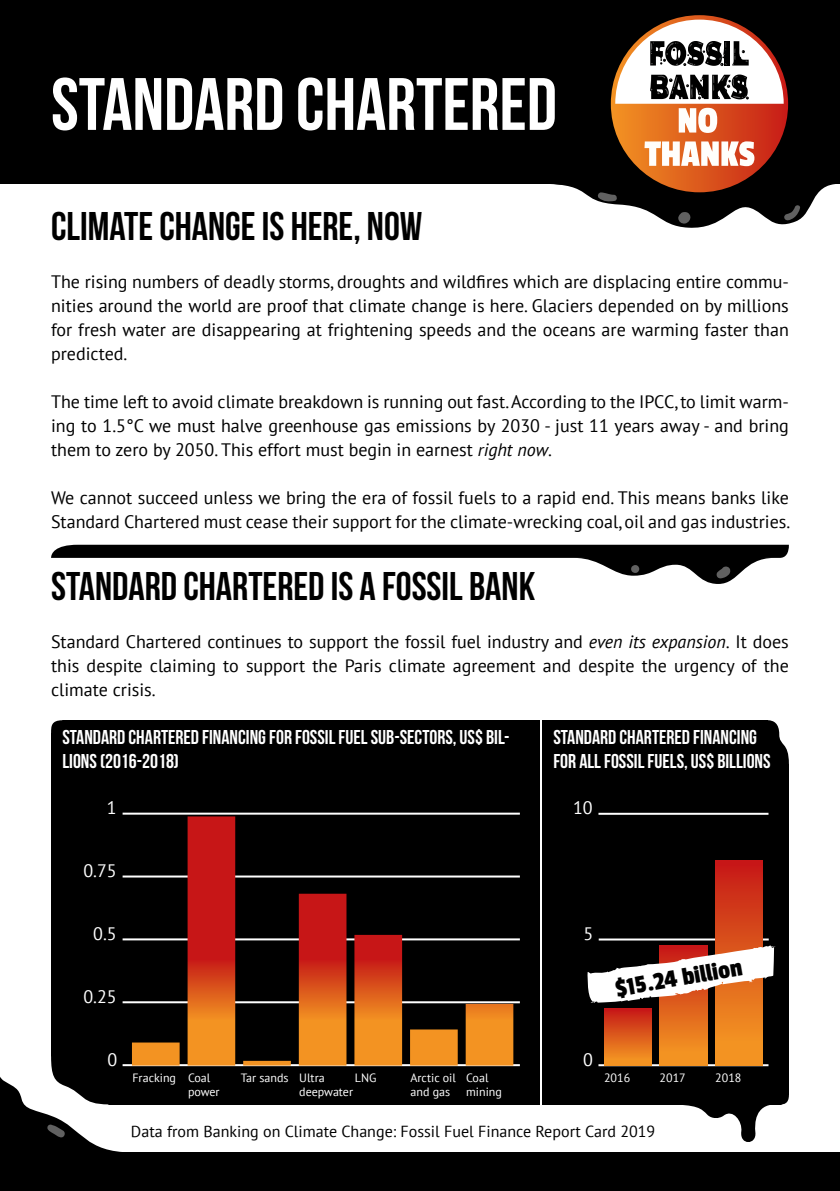
<style>
.page{position:relative;width:840px;height:1191px;background:#fff}
.page>*{position:absolute;margin:0;border:0;box-sizing:border-box;transform-origin:0 0}
.t1{font:74px "Bebas Neue";color:#fff}
.t2{font:40px "Bebas Neue";color:#000}
.t3{font:26px "Passion One";color:#000}
.t4{font:20px/24px "Bebas Neue";color:#fff}
.t5{font:18px/24px "PT Sans";color:#000;text-align:justify}
.t6{font:18px "PT Sans";color:#fff}
.t7{font:16px "PT Sans";color:#000}
.t8{font:12px/14.4px "PT Sans";color:#fff}
.s1{font-style:italic}
</style>
<div class="page">
<div style="left:0;top:1152px;width:839px;height:39px;background:#000"></div>
<div style="left:51px;top:720px;width:488px;height:384px;background:#000"></div>
<div style="left:541px;top:720px;width:247px;height:384px;background:#000"></div>
<svg style="left:51px;top:545px;width:737px;height:39px"></svg>
<svg style="left:0;top:1056px;width:132px;height:96px"></svg>
<svg style="left:51px;top:720px;width:11px;height:13px"></svg>
<svg style="left:768px;top:720px;width:21px;height:44px"></svg>
<svg style="left:665px;top:1095px;width:124px;height:47px"></svg>
<hr style="left:122px;top:938px;width:397px;height:2px;background:#fff">
<hr style="left:122px;top:1001px;width:397px;height:2px;background:#fff">
<hr style="left:122px;top:875px;width:397px;height:2px;background:#fff">
<hr style="left:122px;top:812px;width:397px;height:2px;background:#fff">
<hr style="left:122px;top:1064px;width:397px;height:2px;background:#fff">
<svg style="left:132px;top:816px;width:381px;height:249px"></svg>
<hr style="left:598px;top:938px;width:170px;height:2px;background:#fff">
<hr style="left:598px;top:812px;width:170px;height:2px;background:#fff">
<hr style="left:598px;top:1064px;width:170px;height:2px;background:#fff">
<div style="left:603px;top:1008px;width:48px;height:57px;background:linear-gradient(to bottom,#c41717,#f69f23)"></div>
<svg style="left:659px;top:1003px;width:48px;height:62px;background:#ea7c1f"></svg>
<svg style="left:714px;top:860px;width:48px;height:205px;background:#d8571c"></svg>
<svg style="left:587px;top:945px;width:188px;height:58px"></svg>
<div style="left:0;top:0;width:839px;height:184px;background:#000"></div>
<svg style="left:551px;top:172px;width:284px;height:56px"></svg>
<svg style="left:610px;top:15px;width:177px;height:177px;background:#d8571c"></svg>
<svg style="left:644px;top:141px;width:110px;height:25px;background:#f4cdb8"></svg>
<svg style="left:615px;top:20px;width:168px;height:113px"></svg>
<h1 class="t1" style="left:51px;top:64px;width:507px">STANDARD CHARTERED</h1>
<h2 class="t2" style="left:51px;top:204px;width:373px">CLIMATE CHANGE IS HERE, NOW</h2>
<p class="t5" style="left:51px;top:269px;width:739px">The rising numbers of deadly storms, droughts and wildfires which are displacing entire commu&shy;nities around the world are proof that climate change is here. Glaciers depended on by millions for fresh water are disappearing at frightening speeds and the oceans are warming faster than predicted.</p>
<p class="t5" style="left:51px;top:389px;width:739px">The time left to avoid climate breakdown is running out fast. According to the IPCC, to limit warm&shy;ing to 1.5°C we must halve greenhouse gas emissions by 2030 - just 11 years away - and bring them to zero by 2050. This effort must begin in earnest <span class="s1">right now</span>.</p>
<p class="t5" style="left:51px;top:485px;width:740px">We cannot succeed unless we bring the era of fossil fuels to a rapid end. This means banks like<br>Standard Chartered must cease their support for the climate-wrecking coal, oil and gas industries.</p>
<h2 class="t2" style="left:51px;top:564px;width:485px">STANDARD CHARTERED IS A FOSSIL BANK</h2>
<p class="t5" style="left:51px;top:629px;width:739px">Standard Chartered continues to support the fossil fuel industry and <span class="s1">even its expansion.</span> It does this despite claiming to support the Paris climate agreement and despite the urgency of the climate crisis.</p>
<p class="t4" style="left:62px;top:725px;width:448px">STANDARD CHARTERED FINANCING FOR FOSSIL FUEL SUB-SECTORS, US$ BIL-<br>LIONS (2016-2018)</p>
<p class="t6" style="left:107px;top:796px;width:11px">1</p>
<p class="t6" style="left:83px;top:859px;width:35px">0.75</p>
<p class="t6" style="left:93px;top:922px;width:25px">0.5</p>
<p class="t6" style="left:83px;top:984px;width:35px">0.25</p>
<p class="t6" style="left:107px;top:1047px;width:11px">0</p>
<p class="t4" style="left:553px;top:725px;width:219px">STANDARD CHARTERED FINANCING<br>FOR ALL FOSSIL FUELS, US$ BILLIONS</p>
<p class="t6" style="left:572px;top:796px;width:21px">10</p>
<p class="t6" style="left:583px;top:922px;width:11px">5</p>
<p class="t6" style="left:583px;top:1047px;width:11px">0</p>
<h3 class="t3" style="left:612px;top:975px;width:130px;rotate:-10deg">$15.24 billion</h3>
<p class="t8" style="left:188px;top:1070px;width:33px;text-indent:-56px">Fracking Coal power</p>
<p class="t8" style="left:299px;top:1070px;width:55px;text-indent:-58px">Tar sands Ultra deepwater</p>
<p class="t8" style="left:355px;top:1070px;width:23px">LNG</p>
<p class="t8" style="left:410px;top:1070px;width:47px">Arctic oil and gas</p>
<p class="t8" style="left:466px;top:1070px;width:37px">Coal mining</p>
<p class="t8" style="left:603px;top:1070px;width:28px">2016</p>
<p class="t8" style="left:659px;top:1070px;width:28px">2017</p>
<p class="t8" style="left:714px;top:1070px;width:28px">2018</p>
<p class="t7" style="left:131px;top:1121px;width:525px">Data from Banking on Climate Change: Fossil Fuel Finance Report Card 2019</p>
</div>
